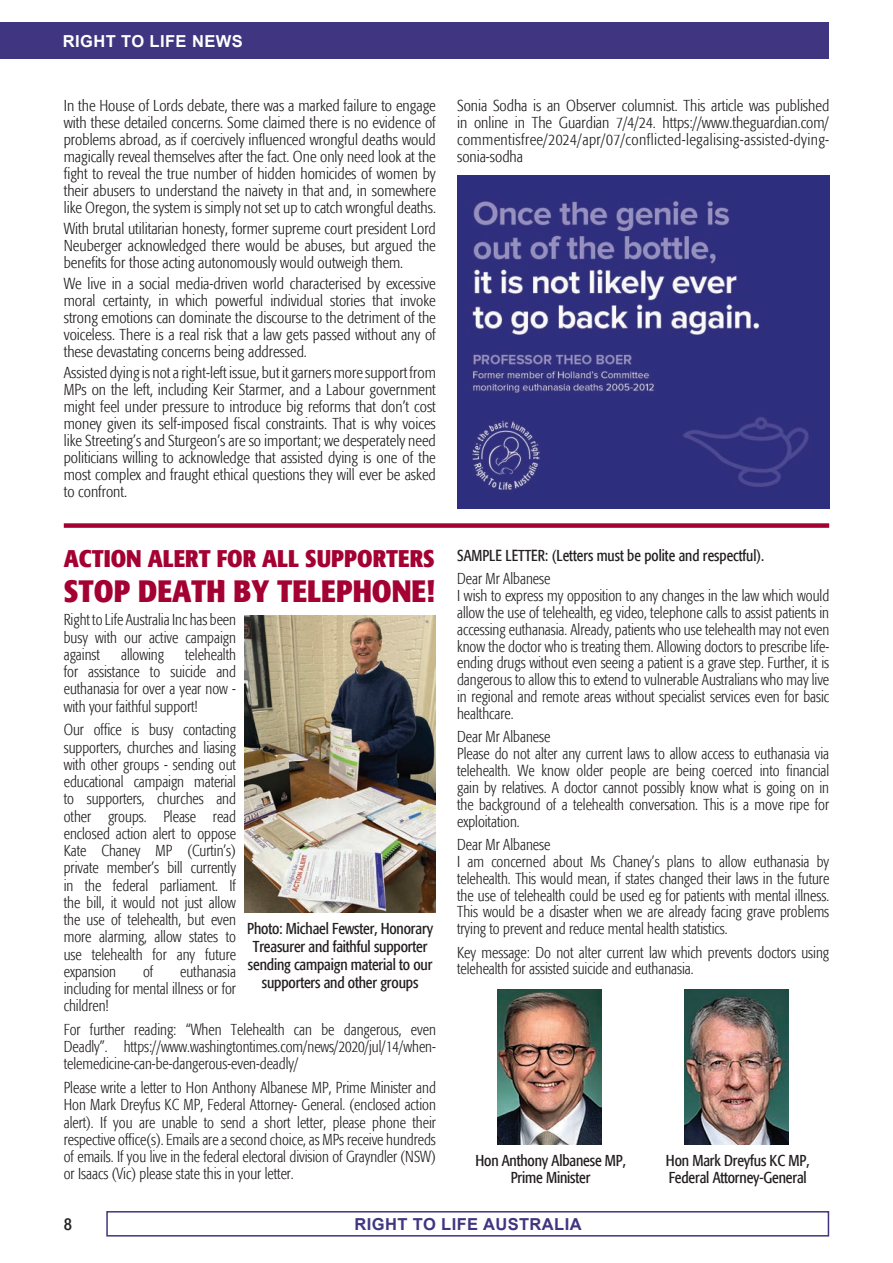
<style>
.page{position:relative;width:893px;height:1263px;background:#fff}
.page>*{position:absolute;margin:0;border:0;box-sizing:border-box;transform-origin:0 0}
.t1{font:700 condensed 30.75px "Formata";color:#a40133}
.t2{font:700 condensed 24px "Formata";color:#a40133}
.t3{font:condensed 18px "Formata";color:#231f20}
.t4{font:700 16.5px "Arial";letter-spacing:.025em;color:#403580}
.t5{font:700 16.5px "Arial";letter-spacing:.025em;color:#fff}
.t6{font:300 condensed 15.75px/17.2px "Formata";color:#231f20;text-align:justify;scale:.95 1}
.t7{font:300 condensed 15.75px/17px "Formata";color:#231f20;text-align:justify}
.t8{font:condensed 15.75px/17.9px "Formata";letter-spacing:-.01em;color:#231f20;text-align:center}
.t9{font:condensed 15.75px "Formata";letter-spacing:-.01em;color:#231f20;scale:.95 1}
</style>
<div class="page">
<div style="left:106px;top:1211px;width:723px;height:25px;border:2px solid #403580"></div>
<div style="left:0;top:22px;width:828px;height:36px;background:#403580"></div>
<img style="left:244px;top:616px;width:191px;height:297px">
<img style="left:497px;top:990px;width:104px;height:155px">
<img style="left:684px;top:990px;width:104px;height:155px">
<img style="left:457px;top:176px;width:372px;height:332px">
<div style="left:64px;top:523px;width:765px;height:5px;background:#a40133"></div>
<p class="t5" style="left:63px;top:30px;width:181px">RIGHT TO LIFE NEWS</p>
<p class="t7" style="left:64px;top:97px;width:374px">In the House of Lords debate, there was a marked failure to engage with these detailed concerns. Some claimed there is no evidence of problems abroad, as if coercively influenced wrongful deaths would magically reveal themselves after the fact. One only need look at the fight to reveal the true number of hidden homicides of women by their abusers to understand the naivety in that and, in somewhere like Oregon, the system is simply not set up to catch wrongful deaths.</p>
<p class="t7" style="left:64px;top:220px;width:374px">With brutal utilitarian honesty, former supreme court president Lord Neuberger acknowledged there would be abuses, but argued the benefits for those acting autonomously would outweigh them.</p>
<p class="t7" style="left:64px;top:275px;width:374px">We live in a social media-driven world characterised by excessive moral certainty, in which powerful individual stories that invoke strong emotions can dominate the discourse to the detriment of the voiceless. There is a real risk that a law gets passed without any of these devastating concerns being addressed.</p>
<p class="t7" style="left:64px;top:364px;width:374px">Assisted dying is not a right-left issue, but it garners more support from MPs on the left, including Keir Starmer, and a Labour government might feel under pressure to introduce big reforms that don’t cost money given its self-imposed fiscal constraints. That is why voices like Streeting’s and Sturgeon’s are so important; we desperately need politicians willing to acknowledge that assisted dying is one of the most complex and fraught ethical questions they will ever be asked to confront.</p>
<h2 class="t2" style="left:64px;top:544px;width:372px">ACTION ALERT FOR ALL SUPPORTERS</h2>
<h1 class="t1" style="left:64px;top:572px;width:372px">STOP DEATH BY TELEPHONE!</h1>
<p class="t6" style="left:64px;top:611px;width:183px">Right to Life Australia Inc has been busy with our active campaign against</p>
<p class="t6" style="left:64px;top:646px;width:183px;text-indent:121px">telehealth for assistance to suicide and euthanasia for over a year now - with your faithful support!</p>
<p class="t6" style="left:64px;top:721px;width:183px">Our office is busy contacting supporters, churches and liasing with other groups - sending out educational campaign material to supporters, churches and other groups. Please read enclosed action alert to oppose Kate Chaney MP (Curtin’s) private member’s bill currently in the federal parliament. If the bill, it would not just allow the use of telehealth, but even more alarming, allow states to use telehealth for any future expansion</p>
<p class="t6" style="left:121px;top:646px;width:47px">allowing</p>
<p class="t8" style="left:247px;top:920px;width:187px">Photo: Michael Fewster, Honorary<br>Treasurer and faithful supporter sending campaign material to our supporters and other groups</p>
<p class="t6" style="left:64px;top:963px;width:183px;text-indent:116px">euthanasia including for mental illness or for children!</p>
<p class="t6" style="left:64px;top:1021px;width:393px">For further reading: “When Telehealth can be dangerous, even Deadly”. https://www.washingtontimes.com/news/2020/jul/14/when&shy;telemedicine-can-be-dangerous-even-deadly/</p>
<p class="t6" style="left:64px;top:1079px;width:393px">Please write a letter to Hon Anthony Albanese MP, Prime Minister and Hon Mark Dreyfus KC MP, Federal Attorney- General. (enclosed action alert). If you are unable to send a short letter, please phone their respective office(s). Emails are a second choice, as MPs receive hundreds of emails. If you live in the federal electoral division of Grayndler (NSW) or Isaacs (Vic) please state this in your letter.</p>
<p class="t6" style="left:143px;top:963px;width:12px">of</p>
<p class="t7" style="left:457px;top:97px;width:374px">Sonia Sodha is an Observer columnist. This article was published in online in The Guardian 7/4/24. https://www.theguardian.com/ commentisfree/2024/apr/07/conflicted-legalising-assisted-dying&shy;sonia-sodha</p>
<p class="t9" style="left:457px;top:546px;width:325px">SAMPLE LETTER: (Letters must be polite and respectful).</p>
<p class="t6" style="left:457px;top:570px;width:393px;line-height:16.8px;text-align:left">Dear Mr Albanese<br>I wish to express my opposition to any changes in the law which would allow the use of telehealth, eg video, telephone calls to assist patients in accessing euthanasia. Already, patients who use telehealth may not even know the doctor who is treating them. Allowing doctors to prescribe life&shy;ending drugs without even seeing a patient is a grave step. Further, it is dangerous to allow this to extend to vulnerable Australians who may live in regional and remote areas without specialist services even for basic healthcare.</p>
<p class="t6" style="left:457px;top:729px;width:393px;line-height:16.8px;text-align:left">Dear Mr Albanese<br>Please do not alter any current laws to allow access to euthanasia via telehealth. We know older people are being coerced into financial gain by relatives. A doctor cannot possibly know what is going on in the background of a telehealth conversation. This is a move ripe for exploitation.</p>
<p class="t6" style="left:457px;top:836px;width:393px;line-height:16.8px;text-align:left">Dear Mr Albanese<br>I am concerned about Ms Chaney’s plans to allow euthanasia by telehealth. This would mean, if states changed their laws in the future the use of telehealth could be used eg for patients with mental illness.<br>This would be a disaster when we are already facing grave problems trying to prevent and reduce mental health statistics.</p>
<p class="t6" style="left:457px;top:944px;width:393px;line-height:16.8px">Key message: Do not alter current law which prevents doctors using telehealth for assisted suicide and euthanasia.</p>
<p class="t8" style="left:475px;top:1151px;width:152px">Hon Anthony Albanese MP,<br>Prime Minister</p>
<p class="t8" style="left:666px;top:1151px;width:145px;text-align:left">Hon Mark Dreyfus KC MP,<br>Federal Attorney-General</p>
<p class="t3" style="left:64px;top:1213px;width:10px">8</p>
<p class="t4" style="left:354px;top:1213px;width:229px">RIGHT TO LIFE AUSTRALIA</p>
</div>
